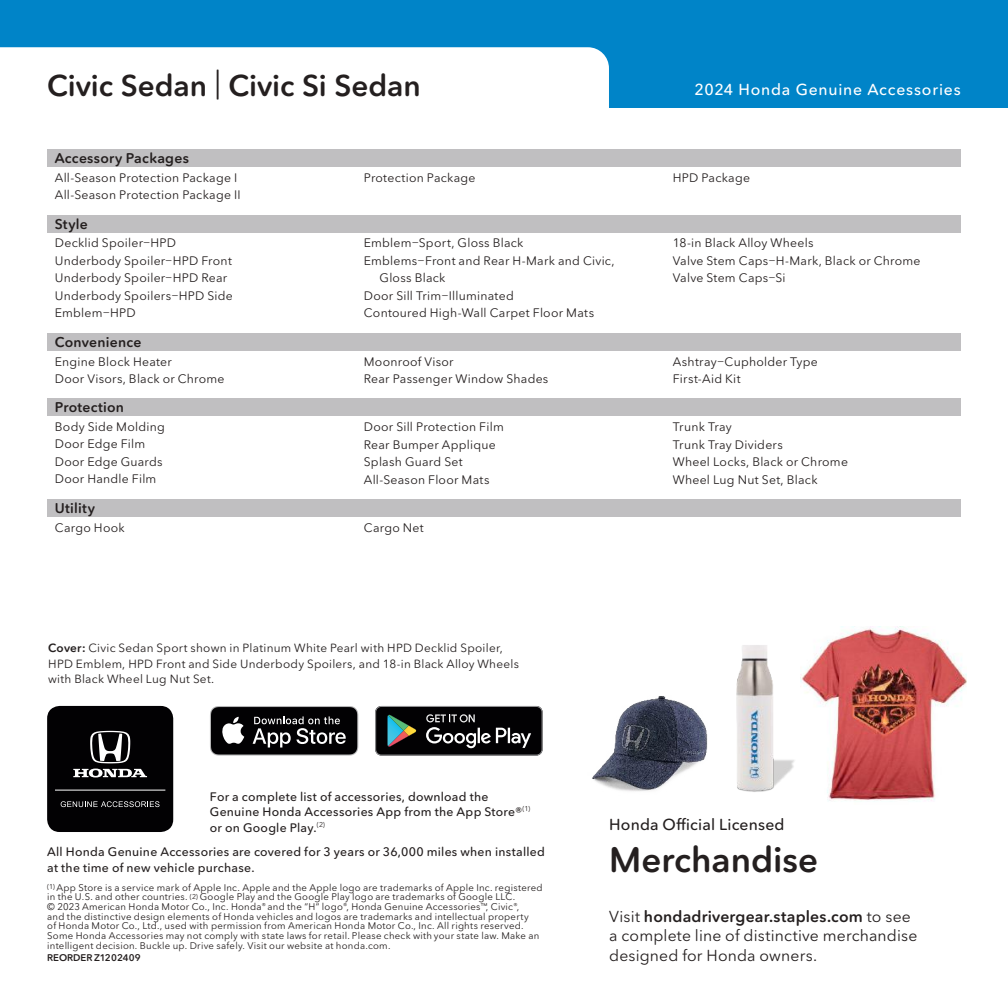
<style>
.page{position:relative;width:1008px;height:1008px;background:#fff}
.page>*{position:absolute;margin:0;border:0;box-sizing:border-box;transform-origin:0 0}
.t1{font:600 35px "Avenir Next Rounded Pro";color:#241f1f}
.t2{font:600 29.75px "Avenir Next Rounded Pro";color:#241f1f}
.t3{font:15.75px/19.2px "Avenir Next Rounded Pro";letter-spacing:.01em;color:#241f1f}
.t4{font:500 15.75px "Avenir Next Rounded Pro";letter-spacing:.05em;color:#fff}
.t5{font:500 15.75px "Avenir Next Rounded Pro";letter-spacing:.01em;color:#241f1f}
.t6{font:600 14px "Avenir Next Rounded Pro";letter-spacing:.015em;color:#241f1f}
.t7{font:12.25px/17.5px "Avenir Next Rounded Pro";letter-spacing:.02em;color:#241f1f}
.t8{font:500 12.25px/15.8px "Avenir Next Rounded Pro";letter-spacing:.02em;color:#241f1f}
.t9{font:11.9px/15.2px "Avenir Next Rounded Pro";letter-spacing:.02em;color:#241f1f}
.t10{font:9.62px/9.6px "Avenir Next Rounded Pro";letter-spacing:.025em;color:#241f1f}
.t11{font:600 9.62px "Avenir Next Rounded Pro";color:#241f1f}
.s1{font-weight:400}
.s2{font-family:"Acura Bespoke"}
.s3{font-weight:600}
</style>
<div class="page">
<div style="left:0;top:0;width:1008px;height:108px;background:#0084c8"></div>
<div style="left:0;top:47px;width:609px;height:61px;background:#fff"></div>
<div style="left:47px;top:706px;width:126px;height:126px;background:#020103;border-radius:13px"></div>
<svg style="left:73px;top:769px;width:74px;height:8px"></svg>
<svg style="left:90px;top:731px;width:40px;height:32px"></svg>
<hr style="left:55px;top:790px;width:110px;height:1px;background:#fff">
<svg style="left:61px;top:801px;width:99px;height:6px"></svg>
<svg style="left:210px;top:706px;width:148px;height:50px;background:#353436"></svg>
<svg style="left:375px;top:706px;width:168px;height:50px;background:#2a2c2d"></svg>
<img style="left:736px;top:645px;width:58px;height:147px">
<img style="left:592px;top:696px;width:116px;height:95px">
<img style="left:800px;top:627px;width:167px;height:174px">
<div style="left:47px;top:333px;width:914px;height:17px;background:#c0bfc1"></div>
<div style="left:47px;top:399px;width:914px;height:17px;background:#c0bfc1"></div>
<div style="left:47px;top:499px;width:914px;height:17px;background:#c0bfc1"></div>
<div style="left:47px;top:215px;width:914px;height:17px;background:#c0bfc1"></div>
<div style="left:47px;top:149px;width:914px;height:17px;background:#c0bfc1"></div>
<h2 class="t2" style="left:47px;top:67px;width:375px">Civic Sedan <span class="s1">|</span> Civic Si Sedan</h2>
<p class="t4" style="left:695px;top:80px;width:268px">2024 Honda Genuine Accessories</p>
<p class="t6" style="left:55px;top:150px;width:136px">Accessory Packages</p>
<p class="t7" style="left:55px;top:169px;width:187px">All-Season Protection Package I<br>All-Season Protection Package II</p>
<p class="t7" style="left:364px;top:169px;width:113px">Protection Package</p>
<p class="t7" style="left:673px;top:169px;width:79px">HPD Package</p>
<p class="t6" style="left:55px;top:215px;width:35px">Style</p>
<p class="t7" style="left:55px;top:234px;width:180px">Decklid Spoiler<span class="s2">-</span>HPD<br>Underbody Spoiler<span class="s2">-</span>HPD Front<br>Underbody Spoiler<span class="s2">-</span>HPD Rear<br>Underbody Spoilers<span class="s2">-</span>HPD Side<br>Emblem<span class="s2">-</span>HPD</p>
<p class="t7" style="left:364px;top:234px;width:161px">Emblem<span class="s2">-</span>Sport, Gloss Black</p>
<p class="t7" style="left:364px;top:252px;width:252px">Emblems<span class="s2">-</span>Front and Rear H-Mark and Civic,</p>
<p class="t7" style="left:380px;top:269px;width:67px">Gloss Black</p>
<p class="t7" style="left:364px;top:287px;width:152px">Door Sill Trim<span class="s2">-</span>Illuminated</p>
<p class="t7" style="left:364px;top:304px;width:232px">Contoured High-Wall Carpet Floor Mats</p>
<p class="t6" style="left:55px;top:333px;width:88px">Convenience</p>
<p class="t7" style="left:673px;top:234px;width:249px">18-in Black Alloy Wheels<br>Valve Stem Caps<span class="s2">-</span>H-Mark, Black or Chrome<br>Valve Stem Caps<span class="s2">-</span>Si</p>
<p class="t7" style="left:55px;top:353px;width:171px">Engine Block Heater<br>Door Visors, Black or Chrome</p>
<p class="t7" style="left:364px;top:353px;width:186px">Moonroof Visor<br>Rear Passenger Window Shades</p>
<p class="t7" style="left:673px;top:353px;width:147px">Ashtray<span class="s2">-</span>Cupholder Type<br>First-Aid Kit</p>
<p class="t7" style="left:55px;top:418px;width:111px">Body Side Molding<br>Door Edge Film<br>Door Edge Guards<br>Door Handle Film</p>
<p class="t7" style="left:364px;top:418px;width:142px">Door Sill Protection Film<br>Rear Bumper Applique<br>Splash Guard Set<br>All-Season Floor Mats</p>
<p class="t7" style="left:673px;top:418px;width:177px">Trunk Tray<br>Trunk Tray Dividers<br>Wheel Locks, Black or Chrome<br>Wheel Lug Nut Set, Black</p>
<p class="t7" style="left:55px;top:519px;width:71px">Cargo Hook</p>
<p class="t7" style="left:364px;top:519px;width:61px">Cargo Net</p>
<p class="t6" style="left:55px;top:399px;width:71px">Protection</p>
<p class="t6" style="left:55px;top:499px;width:42px">Utility</p>
<p class="t9" style="left:48px;top:641px;width:472px"><span class="s3">Cover:</span> Civic Sedan Sport shown in Platinum White Pearl with HPD Decklid Spoiler,<br>HPD Emblem, HPD Front and Side Underbody Spoilers, and 18-in Black Alloy Wheels with Black Wheel Lug Nut Set.</p>
<p class="t8" style="left:210px;top:788px;width:322px">For a complete list of accessories, download the<br>Genuine Honda Accessories App from the App Store®<sup>(1) </sup>or on Google Play.<sup>(2)</sup></p>
<p class="t8" style="left:47px;top:844px;width:499px">All Honda Genuine Accessories are covered for 3 years or 36,000 miles when installed at the time of new vehicle purchase.</p>
<p class="t10" style="left:47px;top:883px;width:497px"><sup>(1)</sup> App Store is a service mark of Apple Inc. Apple and the Apple logo are trademarks of Apple Inc. registered in the U.S. and other countries. <sup>(2)</sup> Google Play and the Google Play logo are trademarks of Google LLC.<br>© 2023 American Honda Motor Co., Inc. Honda<sup>®</sup> and the “H” logo<sup>®</sup>, Honda Genuine Accessories<sup>™</sup>, Civic<sup>®</sup>,<br>and the distinctive design elements of Honda vehicles and logos are trademarks and intellectual property<br>of Honda Motor Co., Ltd., used with permission from American Honda Motor Co., Inc. All rights reserved.<br>Some Honda Accessories may not comply with state laws for retail. Please check with your state law. Make an intelligent decision. Buckle up. Drive safely. Visit our website at honda.com.</p>
<p class="t11" style="left:47px;top:952px;width:95px">REORDER Z1202409</p>
<p class="t5" style="left:609px;top:814px;width:177px">Honda Official Licensed</p>
<h1 class="t1" style="left:609px;top:838px;width:210px">Merchandise</h1>
<p class="t3" style="left:609px;top:907px;width:310px">Visit <span class="s3">hondadrivergear.staples.com</span> to see a complete line of distinctive merchandise designed for Honda owners.</p>
</div>
